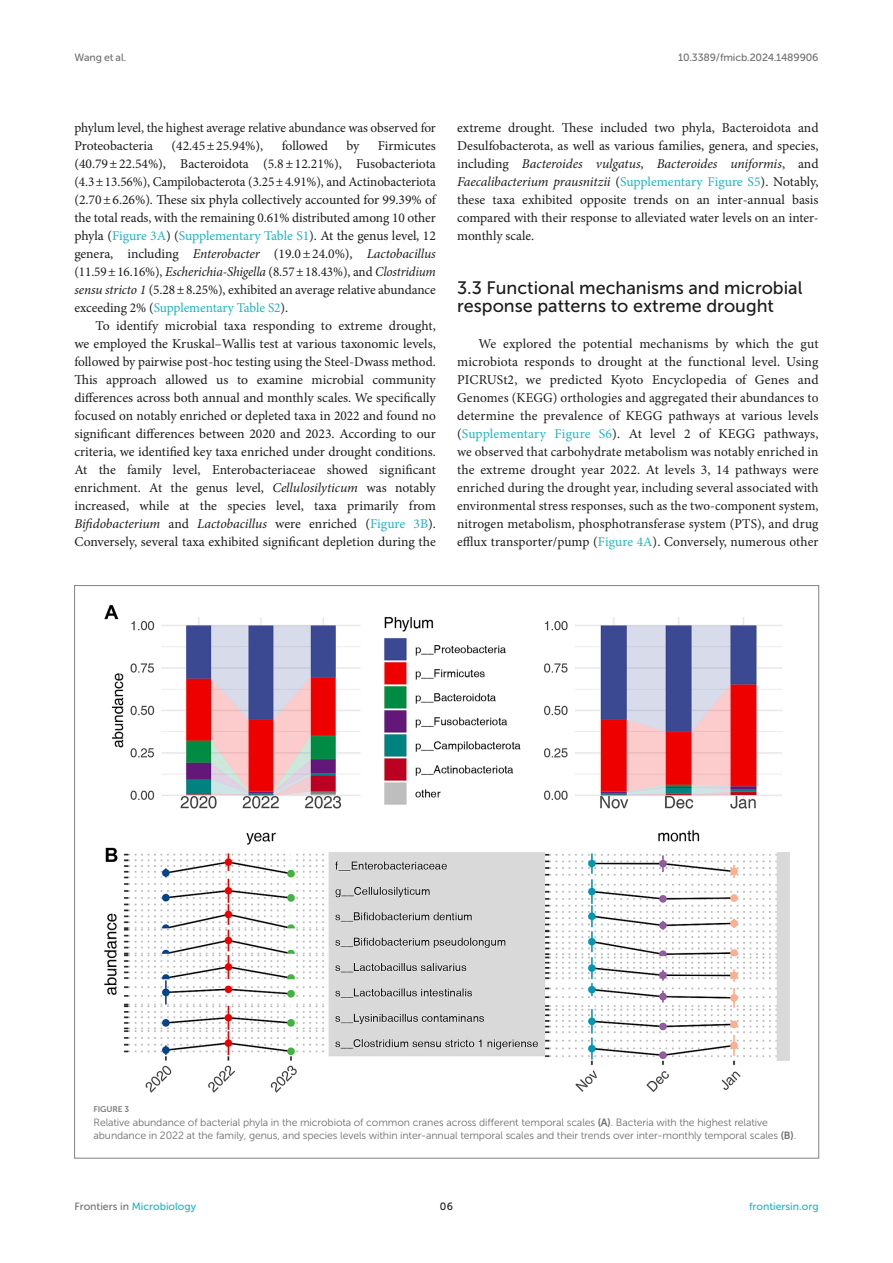
<style>
.page{position:relative;width:893px;height:1263px;background:#fff}
.page>*{position:absolute;margin:0;border:0;box-sizing:border-box;transform-origin:0 0}
.HEAD_2{font:18px/18px "Museo Sans 500";color:#1b1c1b}
.TEXT_FLUSH{font:13.5px/18px "Minion Pro";letter-spacing:-.005em;color:#1b1c1b;text-align:justify}
.TEXT{font:13.5px/18px "Minion Pro";color:#1b1c1b;text-align:justify}
.FIG_LEG{font:10.5px/13.5px "Museo Sans 300";letter-spacing:-.01em;color:#706f70}
.t1{font:10.5px "Museo Sans 500";color:#1db5c3}
.t2{font:10.5px "Museo Sans 500";letter-spacing:-.015em;color:#706f70}
.t3{font:10.5px "Museo Sans 500";color:#1b1c1b}
.FIG_HD{font:8.25px "Museo Sans 700";letter-spacing:-.01em;color:#7e7f7f}
.s1{color:#1db5c3}
.s2{font-style:italic}
.s3{font-family:"Museo Sans 700"}
.s4{color:#706f70}
</style>
<div class="page">
<img style="left:104px;top:605px;width:686px;height:488px">
<p class="t2" style="left:74px;top:51px;width:53px">Wang et al.</p>
<p class="t2" style="left:678px;top:51px;width:142px">10.3389/fmicb.2024.1489906</p>
<p class="TEXT_FLUSH" style="left:74px;top:119px;width:363px">phylum level, the highest average relative abundance was observed for<br>Proteobacteria</p>
<p class="TEXT_FLUSH" style="left:172px;top:137px;width:93px">(42.45±25.94%),</p>
<p class="TEXT_FLUSH" style="left:282px;top:137px;width:48px">followed</p>
<p class="TEXT_FLUSH" style="left:346px;top:137px;width:14px">by</p>
<p class="TEXT_FLUSH" style="left:74px;top:137px;width:363px;text-indent:303px">Firmicutes (40.79±22.54%), Bacteroidota (5.8±12.21%), Fusobacteriota (4.3±13.56%), Campilobacterota (3.25±4.91%), and Actinobacteriota (2.70±6.26%). These six phyla collectively accounted for 99.39% of the total reads, with the remaining 0.61% distributed among 10 other phyla (<span class="s1">Figure 3A</span>) (<span class="s1">Supplementary Table S1</span>). At the genus level, 12 genera, including <span class="s2">Enterobacter</span> (19.0±24.0%), <span class="s2">Lactobacillus </span>(11.59±16.16%), <span class="s2">Escherichia-Shigella</span> (8.57±18.43%), and <span class="s2">Clostridium sensu stricto 1</span> (5.28±8.25%), exhibited an average relative abundance exceeding 2% (<span class="s1">Supplementary Table S2</span>).</p>
<p class="TEXT" style="left:74px;top:317px;width:363px;text-indent:21px">To identify microbial taxa responding to extreme drought, we employed the Kruskal–Wallis test at various taxonomic levels, followed by pairwise post-hoc testing using the Steel-Dwass method.<br>This approach allowed us to examine microbial community differences across both annual and monthly scales. We specifically focused on notably enriched or depleted taxa in 2022 and found no significant differences between 2020 and 2023. According to our criteria, we identified key taxa enriched under drought conditions.<br>At the family level, Enterobacteriaceae showed significant enrichment. At the genus level, <span class="s2">Cellulosilyticum</span> was notably increased, while at the species level, taxa primarily from <span class="s2">Bifidobacterium</span> and <span class="s2">Lactobacillus</span> were enriched (<span class="s1">Figure 3B</span>).<br>Conversely, several taxa exhibited significant depletion during the</p>
<p class="TEXT" style="left:457px;top:119px;width:363px">extreme drought. These included two phyla, Bacteroidota and Desulfobacterota, as well as various families, genera, and species, including <span class="s2">Bacteroides vulgatus</span>, <span class="s2">Bacteroides uniformis</span>, and <span class="s2">Faecalibacterium prausnitzii</span> (<span class="s1">Supplementary Figure S5</span>). Notably, these taxa exhibited opposite trends on an inter-annual basis compared with their response to alleviated water levels on an inter&shy;monthly scale.</p>
<p class="HEAD_2" style="left:457px;top:279px;width:347px">3.3 Functional mechanisms and microbial response patterns to extreme drought</p>
<p class="TEXT_FLUSH" style="left:457px;top:335px;width:363px;text-indent:21px">We explored the potential mechanisms by which the gut microbiota responds to drought at the functional level. Using PICRUSt2, we predicted Kyoto Encyclopedia of Genes and Genomes (KEGG) orthologies and aggregated their abundances to determine the prevalence of KEGG pathways at various levels (<span class="s1">Supplementary Figure S6</span>). At level 2 of KEGG pathways, we observed that carbohydrate metabolism was notably enriched in the extreme drought year 2022. At levels 3, 14 pathways were enriched during the drought year, including several associated with environmental stress responses, such as the two-component system, nitrogen metabolism, phosphotransferase system (PTS), and drug efflux transporter/pump (<span class="s1">Figure 4A</span>). Conversely, numerous other</p>
<p class="FIG_HD" style="left:94px;top:1105px;width:37px">FIGURE 3</p>
<p class="FIG_LEG" style="left:94px;top:1115px;width:704px">Relative abundance of bacterial phyla in the microbiota of common cranes across different temporal scales <span class="s3">(A)</span>. Bacteria with the highest relative abundance in 2022 at the family, genus, and species levels within inter-annual temporal scales and their trends over inter-monthly temporal scales <span class="s3">(B)</span>.</p>
<p class="t1" style="left:74px;top:1200px;width:123px"><span class="s4">Frontiers in</span> Microbiology</p>
<p class="t3" style="left:440px;top:1200px;width:15px">06</p>
<p class="t1" style="left:749px;top:1200px;width:71px">frontiersin.org</p>
</div>
